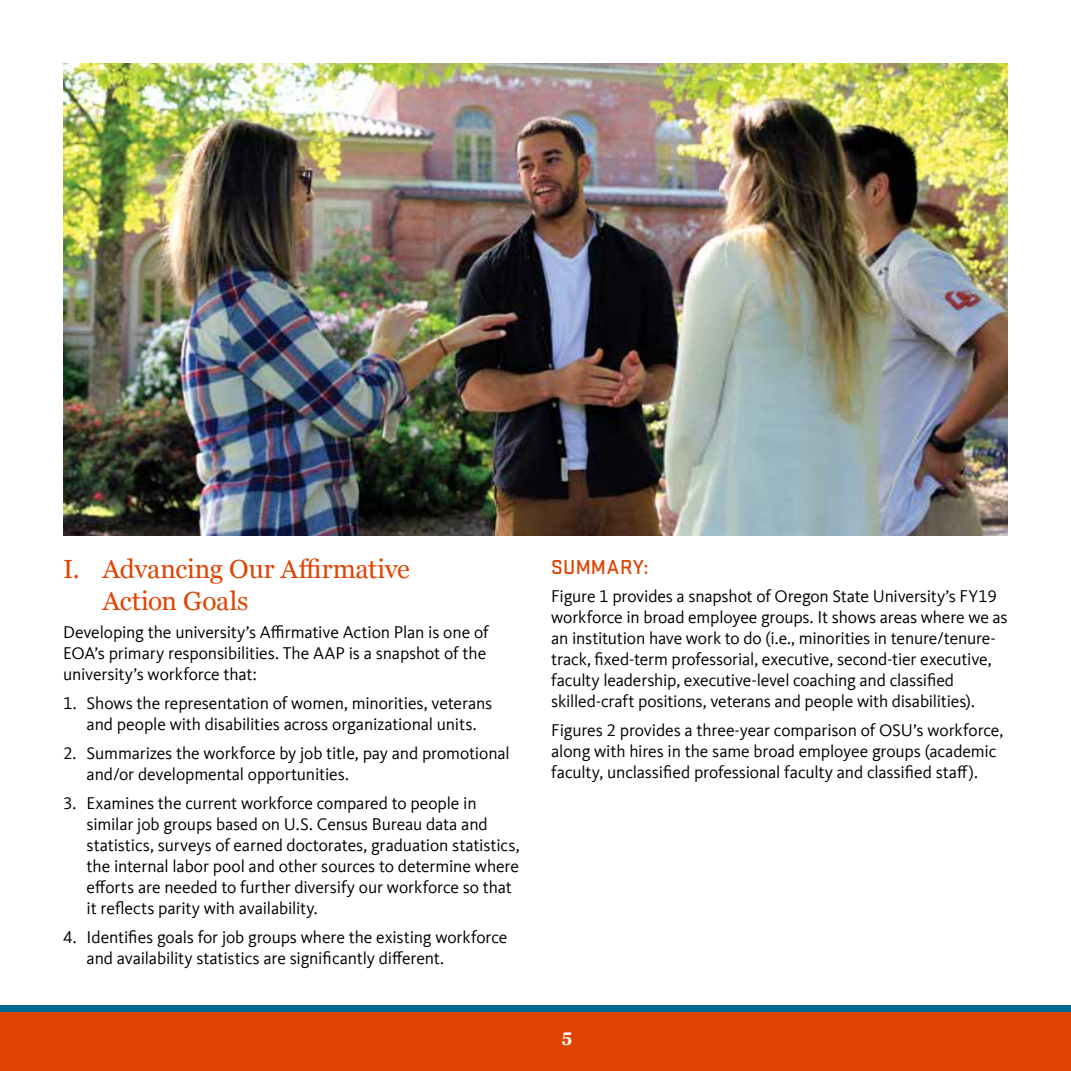
<style>
.page{position:relative;width:1071px;height:1071px;background:#fff}
.page>*{position:absolute;margin:0;border:0;box-sizing:border-box;transform-origin:0 0}
.t1{font:26.25px/31.5px "Georgia";letter-spacing:-.005em;color:#e04403}
.t2{font:500 21px "Stratum 2";letter-spacing:.02em;color:#e04403}
.t3{font:17.5px/21px "Kievit Offc";letter-spacing:-.01em;color:#000}
.t4{font:700 17.5px "Georgia";color:#fff}
</style>
<div class="page">
<img style="left:63px;top:63px;width:945px;height:473px">
<div style="left:0;top:1005px;width:1071px;height:66px;background:#00698f"></div>
<div style="left:0;top:1012px;width:1071px;height:59px;background:#e04403"></div>
<h1 class="t1" style="left:102px;top:552px;width:309px;text-indent:-39px">I. Advancing Our Affirmative<br>Action Goals</h1>
<p class="t3" style="left:63px;top:622px;width:427px">Developing the university’s Affirmative Action Plan is one of<br>EOA’s primary responsibilities. The AAP is a snapshot of the university’s workforce that:</p>
<p class="t3" style="left:63px;top:693px;width:431px;text-align:center">1. Shows the representation of women, minorities, veterans and people with disabilities across organizational units.</p>
<p class="t3" style="left:87px;top:743px;width:425px;text-indent:-24px">2. Summarizes the workforce by job title, pay and promotional and/or developmental opportunities.</p>
<p class="t3" style="left:87px;top:793px;width:435px;text-indent:-24px">3. Examines the current workforce compared to people in similar job groups based on U.S. Census Bureau data and statistics, surveys of earned doctorates, graduation statistics, the internal labor pool and other sources to determine where efforts are needed to further diversify our workforce so that it reflects parity with availability.</p>
<p class="t3" style="left:87px;top:927px;width:422px;text-indent:-24px">4. Identifies goals for job groups where the existing workforce and availability statistics are significantly different.</p>
<p class="t2" style="left:551px;top:553px;width:99px">SUMMARY:</p>
<p class="t3" style="left:551px;top:586px;width:458px">Figure 1 provides a snapshot of Oregon State University’s FY19 workforce in broad employee groups. It shows areas where we as an institution have work to do (i.e., minorities in tenure/tenure&shy;track, fixed-term professorial, executive, second-tier executive, faculty leadership, executive-level coaching and classified skilled-craft positions, veterans and people with disabilities).</p>
<p class="t3" style="left:551px;top:720px;width:454px">Figures 2 provides a three-year comparison of OSU’s workforce, along with hires in the same broad employee groups (academic faculty, unclassified professional faculty and classified staff).</p>
<p class="t4" style="left:562px;top:1023px;width:12px">5</p>
</div>
